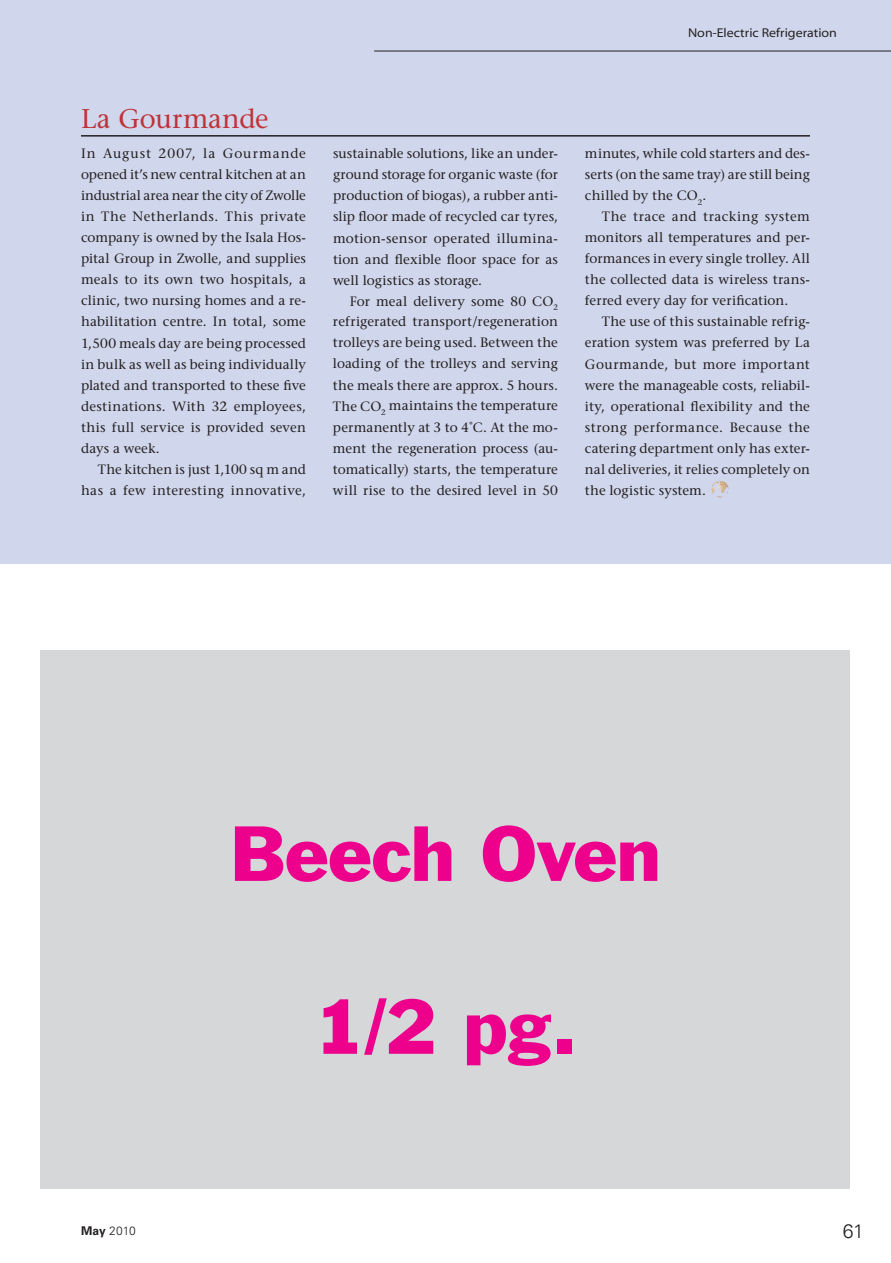
<style>
.page{position:relative;width:891px;height:1263px;background:#fff}
.page>*{position:absolute;margin:0;border:0;box-sizing:border-box;transform-origin:0 0}
.t1{font:72px "Franklin Gothic";letter-spacing:-.01em;color:#ec008c}
.t2{font:27px "Stone Serif";letter-spacing:.005em;color:#c03239}
.t3{font:300 19.5px "Univers";color:#231f20}
.t4{font:13.5px/21px "Stone Serif";letter-spacing:.01em;color:#231f20;text-align:justify}
.t5{font:12.75px "Myriad MM 400 700";letter-spacing:.035em;color:#231f20}
.t6{font:300 12px "Univers";color:#231f20}
.s1{font-weight:700}
</style>
<div class="page">
<div style="left:0;top:0;width:891px;height:563px;background:#d0d6eb"></div>
<div style="left:40px;top:650px;width:810px;height:538px;background:#d6d7d9"></div>
<hr style="left:81px;top:135px;width:729px;height:1px;background:#231f20">
<svg style="left:712px;top:480px;width:17px;height:17px"></svg>
<hr style="left:374px;top:51px;width:517px;height:1px;background:#231f20">
<p class="t5" style="left:688px;top:26px;width:150px">Non-Electric Refrigeration</p>
<h2 class="t2" style="left:81px;top:103px;width:189px">La Gourmande</h2>
<p class="t4" style="left:81px;top:143px;width:227px">In August 2007, la Gourmande opened it’s new central kitchen at an industrial area near the city of Zwolle in The Netherlands. This private company is owned by the Isala Hos&shy;pital Group in Zwolle, and supplies meals to its own two hospitals, a clinic, two nursing homes and a re&shy;habilitation centre. In total, some 1,500 meals day are being processed in bulk as well as being individually plated and transported to these five destinations. With 32 employees, this full service is provided seven days a week.</p>
<p class="t4" style="left:81px;top:458px;width:226px;text-align:right">The kitchen is just 1,100 sq m and has a few interesting innovative,</p>
<p class="t4" style="left:333px;top:143px;width:227px">sustainable solutions, like an under&shy;ground storage for organic waste (for production of biogas), a rubber anti&shy;slip floor made of recycled car tyres, motion-sensor operated illumina&shy;tion and flexible floor space for as well logistics as storage.</p>
<p class="t4" style="left:333px;top:290px;width:227px;text-indent:17px">For meal delivery some 80 CO<sub>2 </sub>refrigerated transport/regeneration trolleys are being used. Between the loading of the trolleys and serving the meals there are approx. 5 hours.<br>The CO<sub>2</sub> maintains the temperature permanently at 3 to 4˚C. At the mo&shy;ment the regeneration process (au&shy;tomatically) starts, the temperature will rise to the desired level in 50</p>
<p class="t4" style="left:585px;top:143px;width:227px">minutes, while cold starters and des&shy;serts (on the same tray) are still being chilled by the CO<sub>2</sub>.</p>
<p class="t4" style="left:585px;top:206px;width:227px;text-indent:17px">The trace and tracking system monitors all temperatures and per&shy;formances in every single trolley. All the collected data is wireless trans&shy;ferred every day for verification.</p>
<p class="t4" style="left:585px;top:311px;width:227px;text-indent:17px">The use of this sustainable refrig&shy;eration system was preferred by La Gourmande, but more important were the manageable costs, reliabil&shy;ity, operational flexibility and the strong performance. Because the catering department only has exter&shy;nal deliveries, it relies completely on the logistic system.</p>
<h1 class="t1" style="left:230px;top:807px;width:432px">Beech Oven</h1>
<h1 class="t1" style="left:314px;top:980px;width:265px">1/2 pg.</h1>
<p class="t6" style="left:81px;top:1223px;width:56px"><span class="s1">May</span> 2010</p>
<h3 class="t3" style="left:843px;top:1219px;width:23px">61</h3>
</div>
